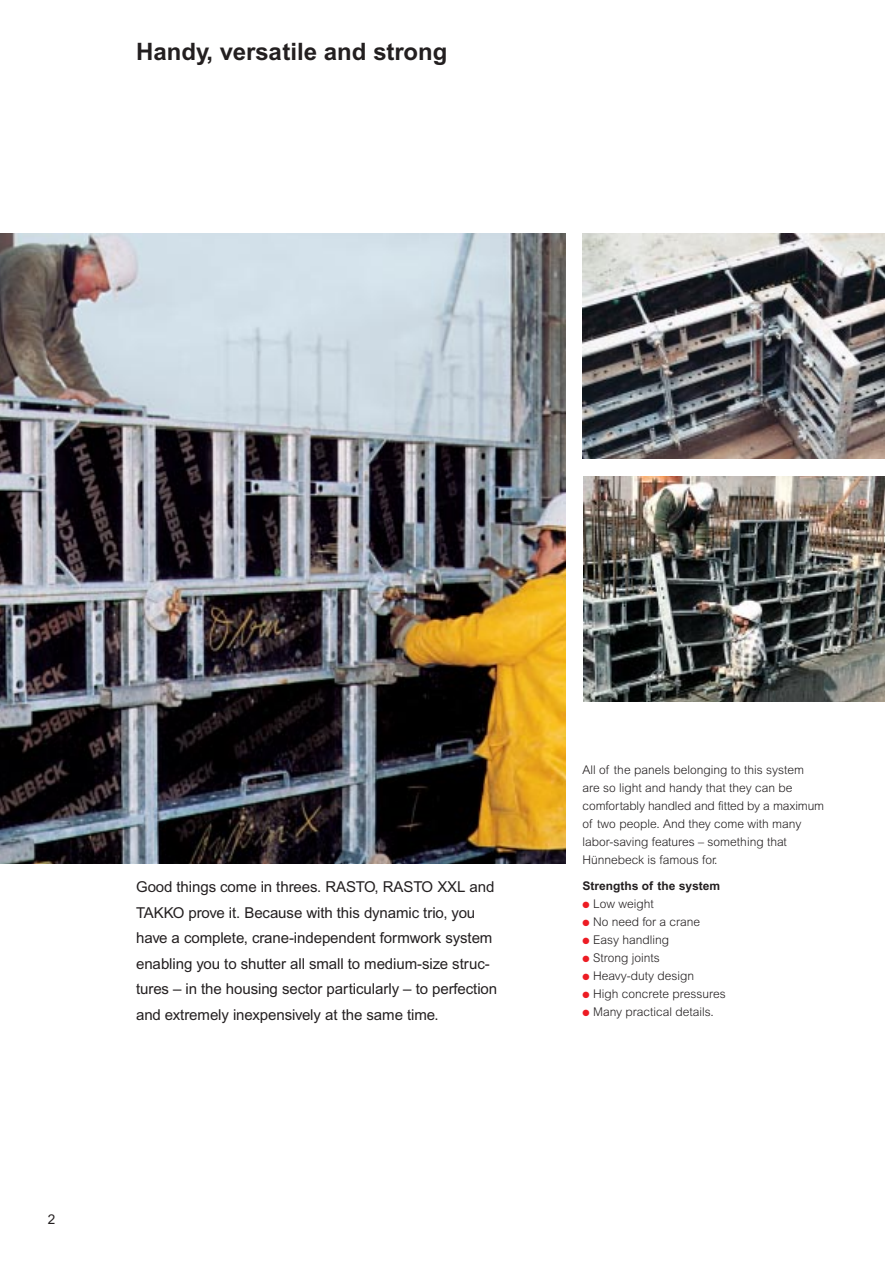
<style>
.page{position:relative;width:893px;height:1263px;background:#fff}
.page>*{position:absolute;margin:0;border:0;box-sizing:border-box;transform-origin:0 0}
.t1{font:700 24px "Arial";color:#231f20}
.t2{font:15px/25.5px "Arial";letter-spacing:-.005em;color:#231f20}
.t3{font:13.5px "Arial";color:#231f20}
.t4{font:300 12px/18px "Arial";color:#231f20}
.t5{font:700 12px "Arial";color:#231f20}
.s1{color:#ed1c24}
</style>
<div class="page">
<img style="left:0;top:233px;width:566px;height:631px">
<img style="left:583px;top:233px;width:301px;height:226px">
<img style="left:583px;top:476px;width:301px;height:226px">
<h1 class="t1" style="left:136px;top:37px;width:313px">Handy, versatile and strong</h1>
<p class="t3" style="left:48px;top:1211px;width:9px">2</p>
<p class="t2" style="left:136px;top:874px;width:363px">Good things come in threes. RASTO, RASTO XXL and TAKKO prove it. Because with this dynamic trio, you have a complete, crane-independent formwork system enabling you to shutter all small to medium-size struc&shy;tures – in the housing sector particularly – to perfection and extremely inexpensively at the same time.</p>
<p class="t4" style="left:583px;top:760px;width:243px">All of the panels belonging to this system are so light and handy that they can be comfortably handled and fitted by a maximum of two people. And they come with many labor-saving features – something that Hünnebeck is famous for.</p>
<p class="t5" style="left:583px;top:879px;width:139px">Strengths of the system</p>
<p class="t4" style="left:583px;top:895px;width:73px"><span class="s1">●</span> Low weight</p>
<p class="t4" style="left:583px;top:913px;width:119px"><span class="s1">●</span> No need for a crane</p>
<p class="t4" style="left:583px;top:931px;width:88px"><span class="s1">●</span> Easy handling</p>
<p class="t4" style="left:583px;top:949px;width:79px"><span class="s1">●</span> Strong joints</p>
<p class="t4" style="left:583px;top:967px;width:113px"><span class="s1">●</span> Heavy-duty design</p>
<p class="t4" style="left:583px;top:985px;width:145px"><span class="s1">●</span> High concrete pressures</p>
<p class="t4" style="left:583px;top:1003px;width:133px"><span class="s1">●</span> Many practical details.</p>
</div>
